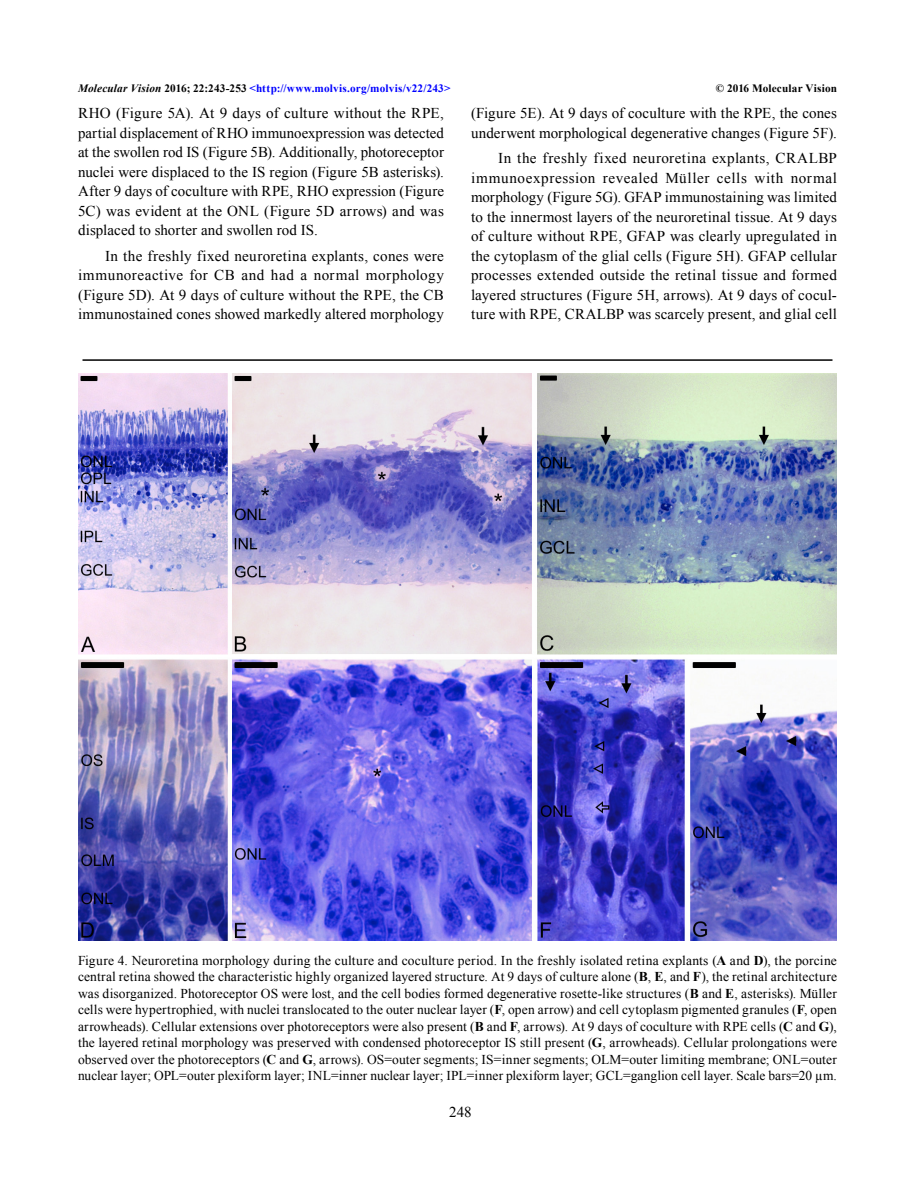
<style>
.page{position:relative;width:918px;height:1188px;background:#fff}
.page>*{position:absolute;margin:0;border:0;box-sizing:border-box;transform-origin:0 0}
.Para_Ind{font:15px/19.5px "Times New Roman";letter-spacing:.005em;color:#000;text-align:justify}
.Folio{font:15px "Times New Roman";color:#000}
.Fig_Caption{font:13.5px/16.5px "Times New Roman";letter-spacing:.005em;color:#000;text-align:justify}
.Header_Align_Left{font:700 11.25px "Times New Roman";letter-spacing:.015em;color:#00f}
.Header_Align_Right{font:700 11.25px "Times New Roman";letter-spacing:.015em;color:#000}
.s1{font-style:italic;color:#000}
.s2{color:#000}
.s3{font-weight:700}
</style>
<div class="page">
<img style="left:78px;top:374px;width:759px;height:566px">
<hr style="left:82px;top:359px;width:750px;height:2px;background:#000">
<p class="Header_Align_Left" style="left:78px;top:80px;width:374px"><span class="s1">Molecular Vision</span> <span class="s2">2016; 22:243-253</span> &lt;http://www.molvis.org/molvis/v22/243&gt;</p>
<p class="Header_Align_Right" style="left:716px;top:80px;width:123px">© 2016 Molecular Vision</p>
<p class="Para_Ind" style="left:78px;top:103px;width:368px">RHO (Figure 5A). At 9 days of culture without the RPE, partial displacement of RHO immunoexpression was detected at the swollen rod IS (Figure 5B). Additionally, photoreceptor nuclei were displaced to the IS region (Figure 5B asterisks).<br>After 9 days of coculture with RPE, RHO expression (Figure 5C) was evident at the ONL (Figure 5D arrows) and was displaced to shorter and swollen rod IS.</p>
<p class="Para_Ind" style="left:78px;top:246px;width:368px;text-indent:27px">In the freshly fixed neuroretina explants, cones were immunoreactive for CB and had a normal morphology (Figure 5D). At 9 days of culture without the RPE, the CB immunostained cones showed markedly altered morphology</p>
<p class="Para_Ind" style="left:471px;top:103px;width:367px">(Figure 5E). At 9 days of coculture with the RPE, the cones underwent morphological degenerative changes (Figure 5F).</p>
<p class="Para_Ind" style="left:471px;top:148px;width:368px;text-indent:27px">In the freshly fixed neuroretina explants, CRALBP immunoexpression revealed Müller cells with normal morphology (Figure 5G). GFAP immunostaining was limited to the innermost layers of the neuroretinal tissue. At 9 days of culture without RPE, GFAP was clearly upregulated in the cytoplasm of the glial cells (Figure 5H). GFAP cellular processes extended outside the retinal tissue and formed layered structures (Figure 5H, arrows). At 9 days of cocul&shy;ture with RPE, CRALBP was scarcely present, and glial cell</p>
<p class="Fig_Caption" style="left:78px;top:952px;width:761px">Figure 4. Neuroretina morphology during the culture and coculture period. In the freshly isolated retina explants (<span class="s3">A</span> and <span class="s3">D</span>), the porcine central retina showed the characteristic highly organized layered structure. At 9 days of culture alone (<span class="s3">B</span>, <span class="s3">E</span>, and <span class="s3">F</span>), the retinal architecture was disorganized. Photoreceptor OS were lost, and the cell bodies formed degenerative rosette-like structures (<span class="s3">B</span> and <span class="s3">E</span>, asterisks). Müller cells were hypertrophied, with nuclei translocated to the outer nuclear layer (<span class="s3">F</span>, open arrow) and cell cytoplasm pigmented granules (<span class="s3">F</span>, open arrowheads). Cellular extensions over photoreceptors were also present (<span class="s3">B</span> and <span class="s3">F</span>, arrows). At 9 days of coculture with RPE cells (<span class="s3">C</span> and <span class="s3">G</span>), the layered retinal morphology was preserved with condensed photoreceptor IS still present (<span class="s3">G</span>, arrowheads). Cellular prolongations were observed over the photoreceptors (<span class="s3">C</span> and <span class="s3">G</span>, arrows). OS=outer segments; IS=inner segments; OLM=outer limiting membrane; ONL=outer nuclear layer; OPL=outer plexiform layer; INL=inner nuclear layer; IPL=inner plexiform layer; GCL=ganglion cell layer. Scale bars=20 µm.</p>
<p class="Folio" style="left:449px;top:1102px;width:24px">248</p>
</div>
